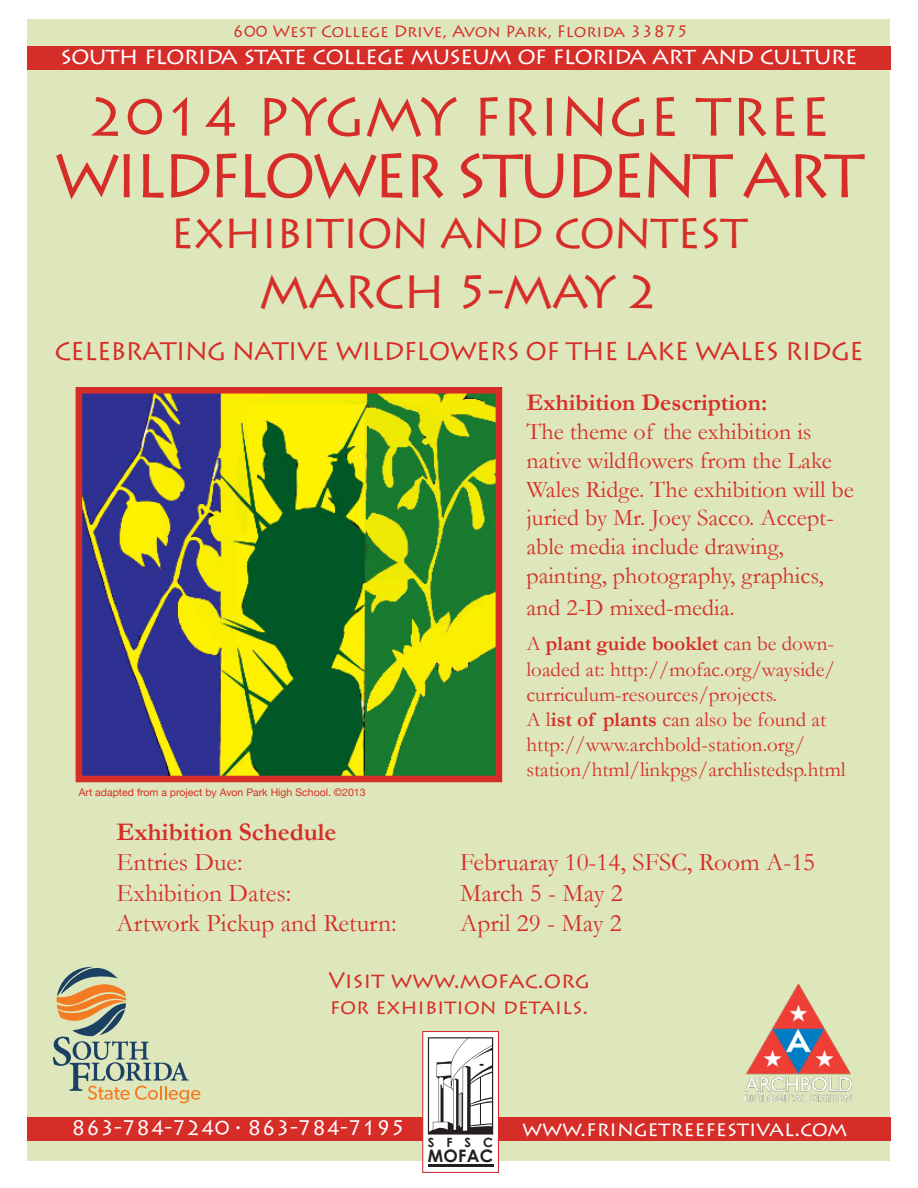
<style>
.page{position:relative;width:918px;height:1188px;background:#fff}
.page>*{position:absolute;margin:0;border:0;box-sizing:border-box;transform-origin:0 0}
.t1{font:61.5px "Lithos Pro";letter-spacing:-.075em;color:#d72d29}
.t2{font:54px "Lithos Pro";color:#d72d29}
.t3{font:46.5px "Lithos Pro";letter-spacing:-.035em;color:#d72d29}
.t4{font:42px "Lithos Pro";letter-spacing:-.03em;color:#d72d29}
.t5{font:25.5px "Garamond";color:#d72d29}
.t6{font:25.5px "Lithos Pro";letter-spacing:-.035em;color:#d72d29}
.t7{font:700 25.5px/30.6px "Garamond";color:#d72d29}
.t8{font:24px/28.8px "Garamond";color:#d72d29}
.t9{font:24px "Lithos Pro";letter-spacing:-.03em;color:#fff}
.t10{font:22.5px "Lithos Pro";color:#d72d29}
.t11{font:21px/25.2px "Garamond";color:#d72d29}
.t12{font:21px "Lithos Pro";letter-spacing:-.01em;color:#fff}
.t13{font:21px "Lithos Pro";color:#d72d29}
.t14{font:700 17.25px "Century Gothic";letter-spacing:.015em;color:#231f20}
.t15{font:16.5px "Lithos Pro";color:#d72d29}
.t16{font:700 12.75px "Century Gothic";color:#231f20}
.t17{font:10.5px "Helvetica Neue";color:#d72d29}
.s1{font-weight:400}
.s2{font-weight:700}
</style>
<div class="page">
<div style="left:28px;top:19px;width:862px;height:1142px;background:#dde7bb"></div>
<div style="left:27px;top:46px;width:864px;height:24px;background:#d72d29"></div>
<img style="left:744px;top:983px;width:109px;height:119px">
<svg style="left:53px;top:967px;width:147px;height:136px"></svg>
<div style="left:27px;top:1117px;width:864px;height:23px;background:#d72d29"></div>
<img style="left:84px;top:395px;width:410px;height:379px">
<div style="left:76px;top:387px;width:426px;height:395px;border:7px solid #d72d29"></div>
<div style="left:422px;top:1031px;width:77px;height:142px;background:#fff;border:1px solid #d1232a"></div>
<svg style="left:428px;top:1037px;width:65px;height:98px"></svg>
<hr style="left:428px;top:1164px;width:65px;height:3px;background:#231f20">
<p class="t15" style="left:233px;top:22px;width:457px">600 West College Drive, Avon Park, Florida 33875</p>
<p class="t9" style="left:60px;top:42px;width:799px">south florida state college museum of florida art and culture</p>
<p class="t2" style="left:88px;top:86px;width:744px">2014 PYGMY FRINGE TREE</p>
<p class="t1" style="left:54px;top:141px;width:812px">WILDFLOWER STUDENT ART</p>
<p class="t4" style="left:170px;top:209px;width:579px">EXHIBITION AND CONTEST</p>
<p class="t3" style="left:259px;top:265px;width:402px">MARCH 5-MAY 2</p>
<p class="t6" style="left:54px;top:336px;width:811px">CELEBRATING NATIVE WILDFLOWERS OF THE LAKE WALES RIDGE</p>
<p class="t17" style="left:79px;top:786px;width:288px">Art adapted from a project by Avon Park High School. ©2013</p>
<p class="t7" style="left:117px;top:816px;width:221px">Exhibition Schedule<br><span class="s1">Entries Due:</span></p>
<p class="t8" style="left:526px;top:388px;width:329px"><span class="s2">Exhibition Description:<br></span>The theme of the exhibition is native wildflowers from the Lake<br>Wales Ridge. The exhibition will be juried by Mr. Joey Sacco. Accept&shy;able media include drawing, painting, photography, graphics,</p>
<p class="t8" style="left:526px;top:593px;width:210px">and 2-D mixed-media.</p>
<p class="t11" style="left:526px;top:631px;width:321px">A <span class="s2">plant guide booklet</span> can be down&shy;loaded at: http://mofac.org/wayside/ curriculum-resources/projects.<br>A l<span class="s2">ist of plants</span> can also be found at http://www.archbold-station.org/ station/html/linkpgs/archlistedsp.html</p>
<p class="t5" style="left:460px;top:847px;width:357px">Februaray 10-14, SFSC, Room A-15</p>
<p class="t5" style="left:117px;top:878px;width:176px">Exhibition Dates:</p>
<p class="t5" style="left:460px;top:878px;width:164px">March 5 - May 2</p>
<p class="t5" style="left:117px;top:908px;width:282px">Artwork Pickup and Return:</p>
<p class="t5" style="left:460px;top:908px;width:163px">April 29 - May 2</p>
<p class="t10" style="left:328px;top:968px;width:263px">Visit www.mofac.org</p>
<p class="t13" style="left:330px;top:994px;width:260px">for exhibition details.</p>
<p class="t12" style="left:71px;top:1116px;width:336px">863-784-7240 • 863-784-7195</p>
<p class="t12" style="left:522px;top:1116px;width:327px">www.fringetreefestival.com</p>
<p class="t16" style="left:428px;top:1134px;width:67px">SFSC</p>
<p class="t14" style="left:428px;top:1144px;width:67px">MOFAC</p>
</div>
